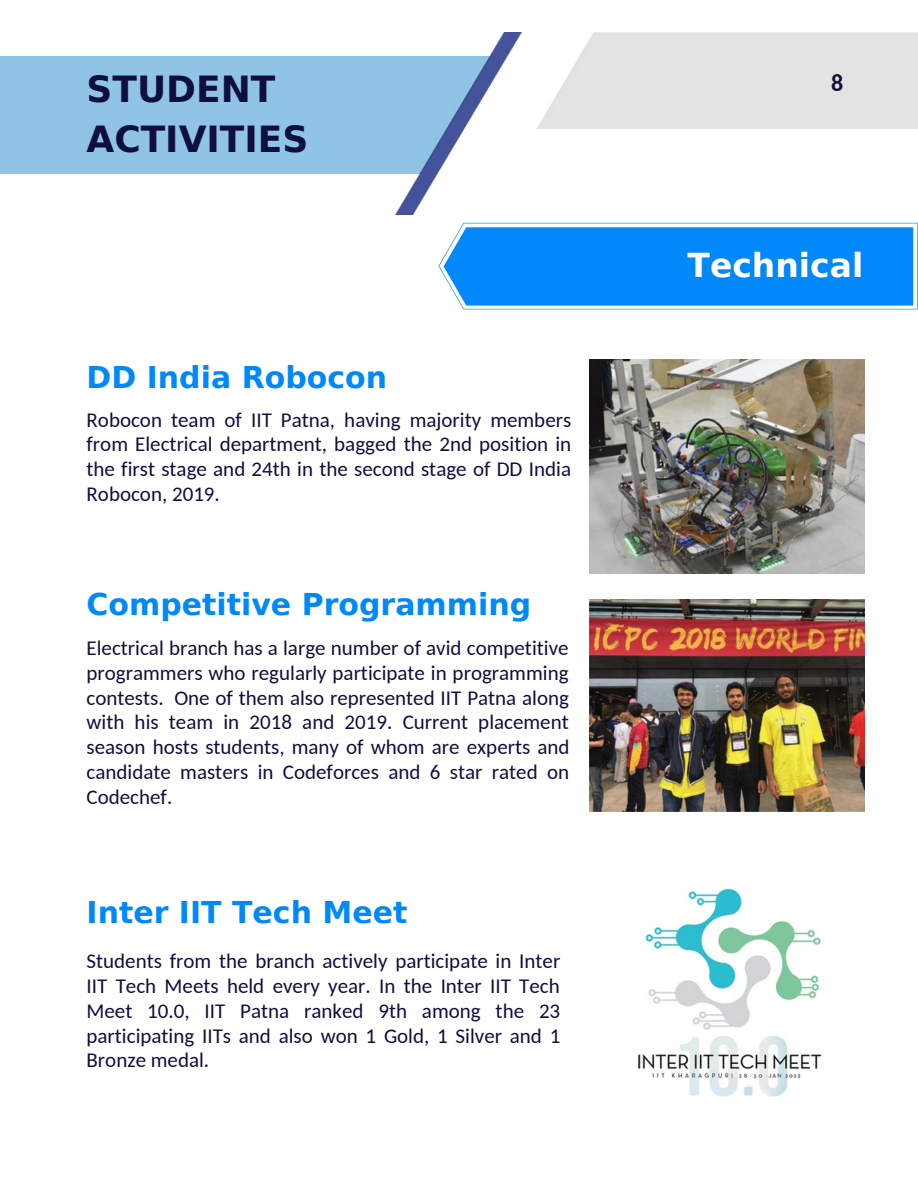
<style>
.page{position:relative;width:918px;height:1188px;background:#fff}
.page>*{position:absolute;margin:0;border:0;box-sizing:border-box;transform-origin:0 0}
.t1{font:700 36px/49.5px "DejaVu Sans";color:#0f0f3f}
.t2{font:700 33px "DejaVu Sans";color:#fff}
.t3{font:700 30px "DejaVu Sans";color:#0189f9}
.t4{font:700 24px "Carlito";color:#0f0f3f}
.t5{font:21px/24.8px "Carlito";color:#0f0f3f;text-align:justify}
</style>
<div class="page">
<img style="left:396px;top:32px;width:126px;height:182px">
<svg style="left:439px;top:223px;width:479px;height:86px;background:#1f97f9"></svg>
<img style="left:590px;top:360px;width:274px;height:213px">
<img style="left:590px;top:600px;width:274px;height:211px">
<img style="left:638px;top:888px;width:184px;height:209px">
<p class="t1" style="left:87px;top:65px;width:223px">STUDENT<br>ACTIVITIES</p>
<p class="t4" style="left:831px;top:73px;width:14px">8</p>
<p class="t3" style="left:87px;top:360px;width:302px">DD India Robocon</p>
<p class="t5" style="left:87px;top:409px;width:486px">Robocon team of IIT Patna, having majority members from Electrical department, bagged the 2nd position in the first stage and 24th in the second stage of DD India Robocon, 2019.</p>
<p class="t3" style="left:87px;top:587px;width:446px">Competitive Programming</p>
<p class="t5" style="left:87px;top:637px;width:485px">Electrical branch has a large number of avid competitive programmers who regularly participate in programming contests. One of them also represented IIT Patna along with his team in 2018 and 2019. Current placement season hosts students, many of whom are experts and candidate masters in Codeforces and 6 star rated on Codechef.</p>
<p class="t3" style="left:87px;top:895px;width:322px">Inter IIT Tech Meet</p>
<p class="t5" style="left:87px;top:951px;width:475px">Students from the branch actively participate in Inter IIT Tech Meets held every year. In the Inter IIT Tech Meet 10.0, IIT Patna ranked 9th among the 23 participating IITs and also won 1 Gold, 1 Silver and 1<br>Bronze medal.</p>
<p class="t2" style="left:688px;top:246px;width:177px">Technical</p>
</div>
